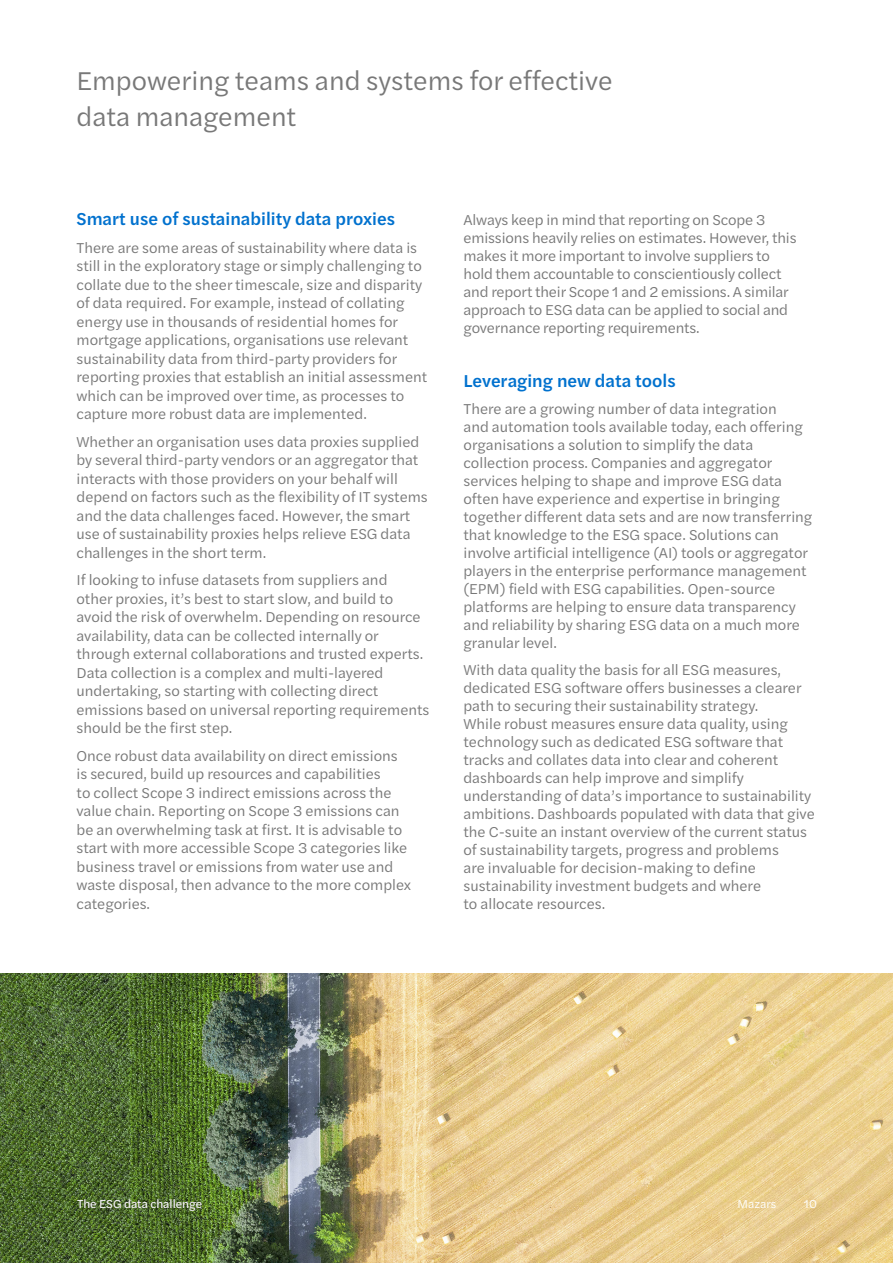
<style>
.page{position:relative;width:893px;height:1263px;background:#fff}
.page>*{position:absolute;margin:0;border:0;box-sizing:border-box;transform-origin:0 0}
.t1{font:27px/36px "Halyard Text";color:#787878}
.t2{font:500 18px "Halyard Text";color:#0071ce}
.t3{font:15px/18px "Halyard Text";color:#787878}
.t4{font:12px "Halyard Text";color:#fff}
</style>
<div class="page">
<img style="left:0;top:974px;width:893px;height:289px">
<h1 class="t1" style="left:77px;top:62px;width:538px">Empowering teams and systems for effective data management</h1>
<p class="t2" style="left:77px;top:206px;width:320px">Smart use of sustainability data proxies</p>
<p class="t3" style="left:77px;top:237px;width:352px;line-height:18.5px">There are some areas of sustainability where data is still in the exploratory stage or simply challenging to collate due to the sheer timescale, size and disparity of data required. For example, instead of collating energy use in thousands of residential homes for mortgage applications, organisations use relevant sustainability data from third-party providers for reporting proxies that establish an initial assessment which can be improved over time, as processes to capture more robust data are implemented.</p>
<p class="t3" style="left:77px;top:432px;width:353px;line-height:18.5px">Whether an organisation uses data proxies supplied by several third-party vendors or an aggregator that interacts with those providers on your behalf will depend on factors such as the flexibility of IT systems and the data challenges faced. However, the smart use of sustainability proxies helps relieve ESG data challenges in the short term.</p>
<p class="t3" style="left:77px;top:570px;width:354px;line-height:18.5px">If looking to infuse datasets from suppliers and<br>other proxies, it’s best to start slow, and build to avoid the risk of overwhelm. Depending on resource availability, data can be collected internally or through external collaborations and trusted experts.<br>Data collection is a complex and multi-layered undertaking, so starting with collecting direct emissions based on universal reporting requirements should be the first step.</p>
<p class="t3" style="left:77px;top:746px;width:336px;line-height:18.5px">Once robust data availability on direct emissions is secured, build up resources and capabilities<br>to collect Scope 3 indirect emissions across the value chain. Reporting on Scope 3 emissions can be an overwhelming task at first. It is advisable to start with more accessible Scope 3 categories like business travel or emissions from water use and waste disposal, then advance to the more complex categories.</p>
<p class="t3" style="left:463px;top:210px;width:335px">Always keep in mind that reporting on Scope 3 emissions heavily relies on estimates. However, this makes it more important to involve suppliers to hold them accountable to conscientiously collect and report their Scope 1 and 2 emissions. A similar approach to ESG data can be applied to social and governance reporting requirements.</p>
<p class="t2" style="left:463px;top:368px;width:214px">Leveraging new data tools</p>
<p class="t3" style="left:463px;top:399px;width:350px">There are a growing number of data integration<br>and automation tools available today, each offering organisations a solution to simplify the data collection process. Companies and aggregator services helping to shape and improve ESG data often have experience and expertise in bringing together different data sets and are now transferring that knowledge to the ESG space. Solutions can involve artificial intelligence (AI) tools or aggregator players in the enterprise performance management (EPM) field with ESG capabilities. Open-source platforms are helping to ensure data transparency and reliability by sharing ESG data on a much more granular level.</p>
<p class="t3" style="left:463px;top:660px;width:353px">With data quality the basis for all ESG measures, dedicated ESG software offers businesses a clearer path to securing their sustainability strategy.<br>While robust measures ensure data quality, using technology such as dedicated ESG software that tracks and collates data into clear and coherent dashboards can help improve and simplify understanding of data’s importance to sustainability ambitions. Dashboards populated with data that give the C-suite an instant overview of the current status of sustainability targets, progress and problems<br>are invaluable for decision-making to define sustainability investment budgets and where<br>to allocate resources.</p>
<p class="t4" style="left:77px;top:1195px;width:127px">The ESG data challenge</p>
<p class="t4" style="left:738px;top:1195px;width:40px">Mazars</p>
<p class="t4" style="left:804px;top:1195px;width:15px">10</p>
</div>
